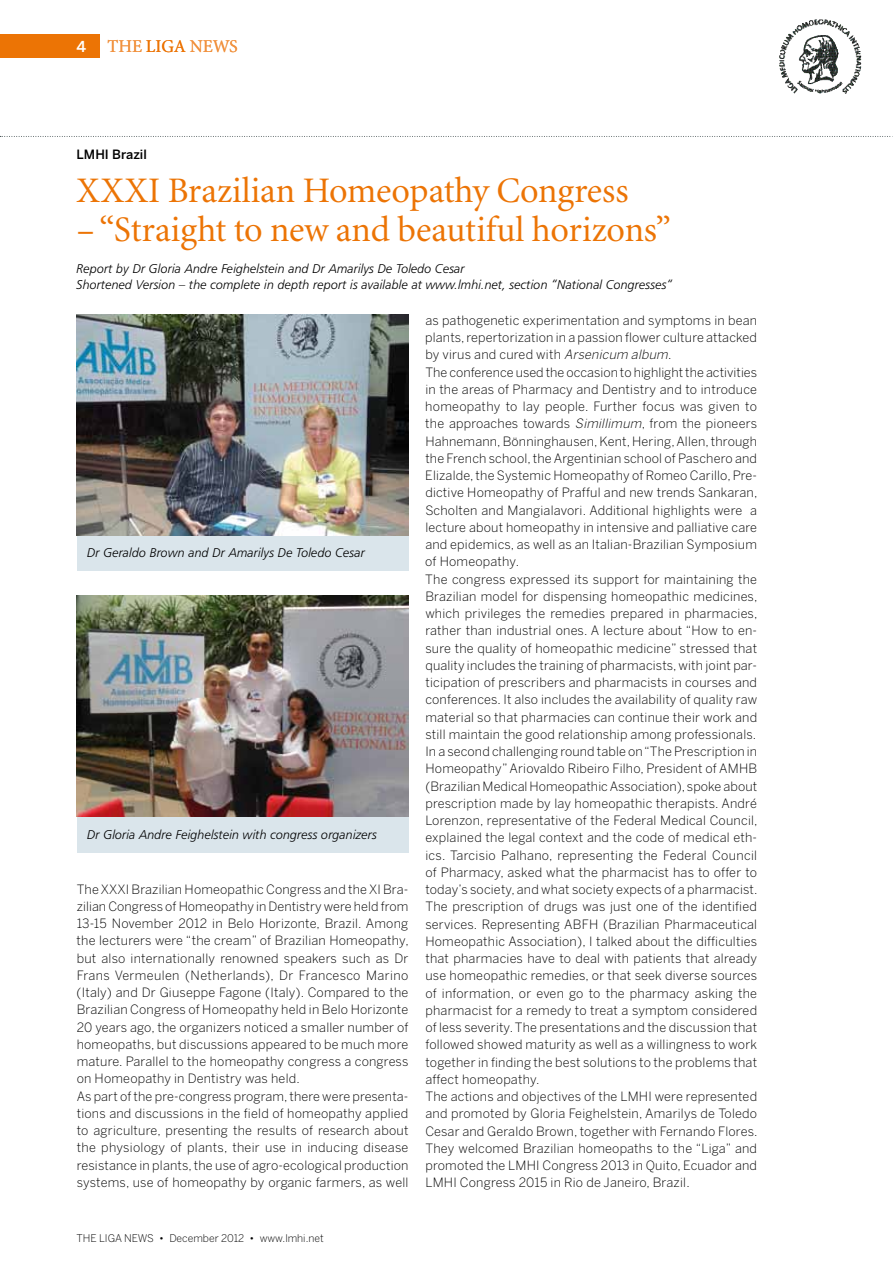
<style>
.page{position:relative;width:893px;height:1263px;background:#fff}
.page>*{position:absolute;margin:0;border:0;box-sizing:border-box;transform-origin:0 0}
.t1{font:36px "Minion MM 367 585 11";color:#ec7405}
.t2{font:18px "Minion MM 367 585 11";color:#f1923f}
.t3{font:500 15px "Benton Sans";color:#fff}
.t4{font:300 12.75px/17.2px "Benton Sans";letter-spacing:.015em;color:#000}
.t5{font:12.75px/16.5px "Humanist 777 BT Light Italic B";color:#000}
.t6{font:500 12.75px "Benton Sans";color:#000}
.t7{font:300 10.5px "Benton Sans";color:#000}
.s1{color:#ec7405}
.s2{font-style:italic}
</style>
<div class="page">
<img style="left:782px;top:20px;width:67px;height:26px">
<div style="left:77px;top:817px;width:332px;height:35px;background:#dae5eb"></div>
<div style="left:77px;top:536px;width:332px;height:35px;background:#dae5eb"></div>
<div style="left:0;top:34px;width:100px;height:23px;background:#ec7405"></div>
<svg style="left:0;top:136px;width:893px;height:1px"></svg>
<img style="left:76px;top:315px;width:332px;height:221px">
<img style="left:76px;top:596px;width:332px;height:221px">
<p class="t3" style="left:76px;top:38px;width:11px">4</p>
<h2 class="t2" style="left:108px;top:37px;width:132px">THE <span class="s1">LIGA</span> NEWS</h2>
<p class="t6" style="left:77px;top:147px;width:72px">LMHI Brazil</p>
<h1 class="t1" style="left:77px;top:172px;width:553px">XXXI Brazilian Homeopathy Congress</h1>
<h1 class="t1" style="left:77px;top:211px;width:596px">– “Straight to new and beautiful horizons”</h1>
<p class="t5" style="left:77px;top:260px;width:597px">Report by Dr Gloria Andre Feighelstein and Dr Amarilys De Toledo Cesar<br>Shortened Version – the complete in depth report is available at www.lmhi.net, section “National Congresses“</p>
<p class="t5" style="left:87px;top:544px;width:279px">Dr Geraldo Brown and Dr Amarilys De Toledo Cesar</p>
<p class="t5" style="left:87px;top:826px;width:291px">Dr Gloria Andre Feighelstein with congress organizers</p>
<p class="t4" style="left:77px;top:880px;width:334px">TheXXXI Brazilian Homeopathic Congress and theXI Bra&shy;zilian Congress of Homeopathy in Dentistry were held from 13-15 November 2012 in Belo Horizonte, Brazil. Among the lecturers were “the cream” of Brazilian Homeopathy, but also internationally renowned speakers such as Dr Frans Vermeulen (Netherlands), Dr Francesco Marino (Italy) and Dr Giuseppe Fagone (Italy). Compared to the Brazilian Congress of Homeopathy held in Belo Horizonte 20 years ago, the organizers noticed a smaller number of homeopaths, but discussions appeared to be much more mature. Parallel to the homeopathy congress a congress on Homeopathy in Dentistry was held.<br>As part of the pre-congress program,there were presenta&shy;tions and discussions in the field of homeopathy applied to agriculture, presenting the results of research about the physiology of plants, their use in inducing disease resistance in plants,the use of agro-ecological production systems, use of homeopathy by organic farmers, as well</p>
<p class="t7" style="left:76px;top:1231px;width:249px">THE LIGA NEWS • December 2012 • www.lmhi.net</p>
<p class="t4" style="left:425px;top:311px;width:334px">as pathogenetic experimentation and symptoms in bean plants,repertorization in a passion flower culture attacked by virus and cured with <span class="s2">Arsenicumalbum</span>.<br>The conference used the occasion to highlight the activities in the areas of Pharmacy and Dentistry and to introduce homeopathy to lay people. Further focus was given to the approaches towards <span class="s2">Simillimum</span>, from the pioneers Hahnemann,Bönninghausen,Kent, Hering,Allen,through the French school,theArgentinian school of Paschero and Elizalde,the Systemic Homeopathy of Romeo Carillo,Pre&shy;dictive Homeopathy of Prafful and new trends Sankaran, Scholten and Mangialavori. Additional highlights were a lecture about homeopathy in intensive and palliative care and epidemics, as well as an Italian-Brazilian Symposium of Homeopathy.<br>The congress expressed its support for maintaining the Brazilian model for dispensing homeopathic medicines, which privileges the remedies prepared in pharmacies, rather than industrial ones. A lecture about “How to en&shy;sure the quality of homeopathic medicine” stressed that quality includes the training of pharmacists, with joint par&shy;ticipation of prescribers and pharmacists in courses and conferences. It also includes the availability of quality raw material so that pharmacies can continue their work and still maintain the good relationship among professionals.<br>In a second challenging round table on“The Prescription in Homeopathy”Ariovaldo Ribeiro Filho, President of AMHB (Brazilian Medical HomeopathicAssociation), spoke about prescription made by lay homeopathic therapists. André Lorenzon, representative of the Federal Medical Council, explained the legal context and the code of medical eth&shy;ics. Tarcisio Palhano, representing the Federal Council of Pharmacy, asked what the pharmacist has to offer to today’s society, and what society expects of a pharmacist.<br>The prescription of drugs was just one of the identified services. Representing ABFH (Brazilian Pharmaceutical Homeopathic Association), I talked about the difficulties that pharmacies have to deal with patients that already use homeopathic remedies, or that seek diverse sources of information, or even go to the pharmacy asking the pharmacist for a remedy to treat a symptom considered of less severity.The presentations and the discussion that followed showed maturity as well as a willingness to work together in finding the best solutions to the problems that affect homeopathy.<br>The actions and objectives of the LMHI were represented and promoted by Gloria Feighelstein, Amarilys de Toledo Cesar and Geraldo Brown, together with Fernando Flores.<br>They welcomed Brazilian homeopaths to the “Liga” and promoted the LMHI Congress 2013 in Quito, Ecuador and LMHI Congress 2015 in Rio de Janeiro, Brazil.</p>
</div>
